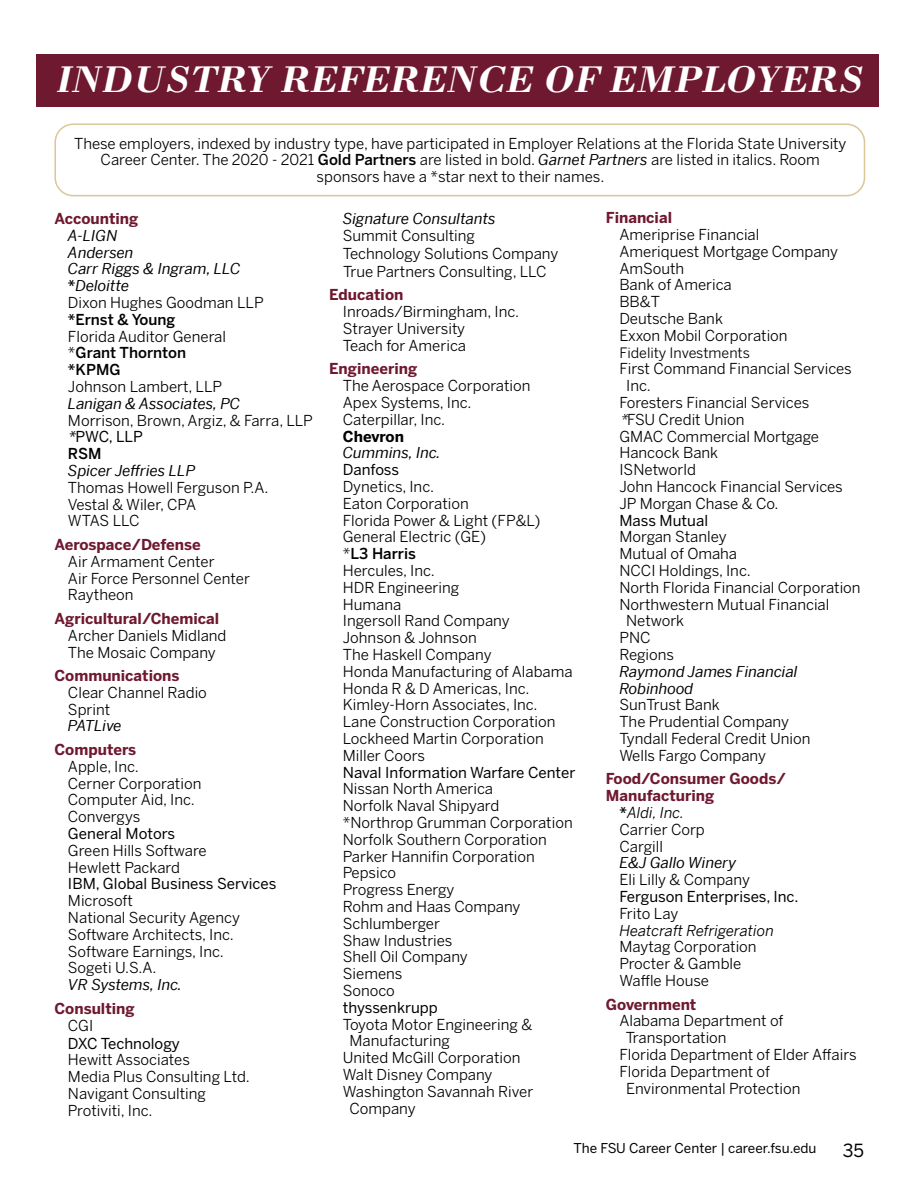
<style>
.page{position:relative;width:918px;height:1188px;background:#fff}
.page>*{position:absolute;margin:0;border:0;box-sizing:border-box;transform-origin:0 0}
.t1{font:italic 700 39px "Bodoni";color:#fff}
.t2{font:18px "Benton Sans";color:#000}
.t3{font:15px/16.8px "Benton Sans";color:#000}
.t4{font:italic 15px/16.8px "Benton Sans";color:#000}
.t5{font:700 15px "Benton Sans";color:#6f1931}
.t6{font:15px "Benton Sans";color:#000}
.t7{font:italic 15px "Benton Sans";color:#000}
.t8{font:500 15px "Benton Sans";color:#000}
.t9{font:700 15px "Benton Sans";color:#000}
.t10{font:14.25px "Benton Sans";color:#000}
.t11{font:13.5px "Benton Sans";color:#000}
.s1{font-weight:500}
.s2{font-style:italic}
.s3{font-weight:500;font-style:normal}
.s4{font-style:normal}
.s5{font-style:inherit}
</style>
<div class="page">
<div style="left:37px;top:54px;width:842px;height:52px;background:#6f1931"></div>
<div style="left:54px;top:123px;width:811px;height:73px;border:2px solid #dcc699;border-radius:18px"></div>
<h1 class="t1" style="left:57px;top:56px;width:808px">INDUSTRY REFERENCE OF EMPLOYERS</h1>
<p class="t3" style="left:74px;top:135px;width:774px;text-align:center">These employers, indexed by industry type, have participated in Employer Relations at the Florida State University<br>Career Center. The 2020 - 2021 <span class="s1">Gold Partners</span> are listed in bold. <span class="s2">Garnet Partners</span> are listed in italics. Room sponsors have a *star next to their names.</p>
<p class="t5" style="left:54px;top:210px;width:85px">Accounting</p>
<p class="t4" style="left:68px;top:227px;width:197px">A-LIGN<br>Andersen<br>Carr Riggs &amp; Ingram, LLC <span class="s3">*</span>Deloitte<br><span class="s4">Dixon Hughes Goodman LLP</span></p>
<p class="t8" style="left:68px;top:310px;width:109px">*Ernst &amp; Young</p>
<p class="t3" style="left:68px;top:328px;width:160px">Florida Auditor General *<span class="s1">Grant Thornton *KPMG</span></p>
<p class="t3" style="left:68px;top:378px;width:156px">Johnson Lambert, LLP</p>
<p class="t4" style="left:68px;top:395px;width:174px">Lanigan &amp; Associates, PC</p>
<p class="t3" style="left:68px;top:412px;width:246px">Morrison, Brown, Argiz, &amp; Farra, LLP <span class="s2">*</span><span class="s5">PWC, LLP<br></span><span class="s1">RSM</span></p>
<p class="t4" style="left:68px;top:462px;width:129px">Spicer Jeffries LLP</p>
<p class="t3" style="left:68px;top:479px;width:202px">Thomas Howell Ferguson P.A.<br>Vestal &amp; Wiler, CPA<br>WTAS LLC</p>
<p class="t5" style="left:54px;top:536px;width:148px">Aerospace/Defense</p>
<p class="t3" style="left:68px;top:553px;width:183px">Air Armament Center<br>Air Force Personnel Center<br>Raytheon</p>
<p class="t5" style="left:54px;top:610px;width:166px">Agricultural/Chemical</p>
<p class="t3" style="left:68px;top:627px;width:160px">Archer Daniels Midland<br>The Mosaic Company</p>
<p class="t5" style="left:54px;top:667px;width:127px">Communications</p>
<p class="t3" style="left:68px;top:684px;width:140px">Clear Channel Radio<br>Sprint</p>
<p class="t4" style="left:68px;top:718px;width:55px">PATLive</p>
<p class="t5" style="left:54px;top:741px;width:83px">Computers</p>
<p class="t3" style="left:68px;top:758px;width:135px">Apple, Inc.<br>Cerner Corporation<br>Computer Aid, Inc.<br>Convergys</p>
<p class="t6" style="left:68px;top:825px;width:109px">General Motors</p>
<p class="t3" style="left:68px;top:842px;width:140px">Green Hills Software<br>Hewlett Packard</p>
<p class="t6" style="left:68px;top:875px;width:210px">IBM, Global Business Services</p>
<p class="t3" style="left:68px;top:892px;width:173px">Microsoft<br>National Security Agency<br>Software Architects, Inc.<br>Software Earnings, Inc.<br>Sogeti U.S.A.</p>
<p class="t4" style="left:68px;top:976px;width:116px">VR Systems, Inc.</p>
<p class="t5" style="left:54px;top:999px;width:82px">Consulting</p>
<p class="t3" style="left:68px;top:1017px;width:27px">CGI</p>
<p class="t6" style="left:68px;top:1034px;width:114px">DXC Technology</p>
<p class="t3" style="left:68px;top:1051px;width:183px">Hewitt Associates<br>Media Plus Consulting Ltd.<br>Navigant Consulting<br>Protiviti, Inc.</p>
<p class="t5" style="left:606px;top:209px;width:68px">Financial</p>
<p class="t3" style="left:619px;top:226px;width:220px">Ameriprise Financial<br>Ameriquest Mortgage Company<br>AmSouth<br>Bank of America<br>BB&amp;T<br>Deutsche Bank<br>Exxon Mobil Corporation</p>
<p class="t10" style="left:619px;top:344px;width:132px">Fidelity Investments</p>
<p class="t3" style="left:619px;top:360px;width:234px">First Command Financial Services</p>
<p class="t3" style="left:626px;top:377px;width:26px">Inc.</p>
<p class="t3" style="left:619px;top:394px;width:191px">Foresters Financial Services</p>
<p class="t3" style="left:619px;top:411px;width:127px"><span class="s2">*</span>FSU Credit Union</p>
<p class="t3" style="left:619px;top:428px;width:201px">GMAC Commercial Mortgage</p>
<p class="t3" style="left:619px;top:444px;width:100px">Hancock Bank</p>
<p class="t3" style="left:619px;top:461px;width:78px">ISNetworld</p>
<p class="t3" style="left:619px;top:478px;width:225px">John Hancock Financial Services</p>
<p class="t3" style="left:619px;top:495px;width:161px">JP Morgan Chase &amp; Co.</p>
<p class="t6" style="left:619px;top:511px;width:90px">Mass Mutual</p>
<p class="t3" style="left:619px;top:528px;width:109px">Morgan Stanley</p>
<p class="t3" style="left:619px;top:545px;width:119px">Mutual of Omaha</p>
<p class="t3" style="left:619px;top:562px;width:133px">NCCI Holdings, Inc.</p>
<p class="t3" style="left:619px;top:579px;width:243px">North Florida Financial Corporation</p>
<p class="t3" style="left:619px;top:596px;width:212px">Northwestern Mutual Financial</p>
<p class="t3" style="left:626px;top:612px;width:60px">Network</p>
<p class="t3" style="left:619px;top:629px;width:33px">PNC</p>
<p class="t3" style="left:619px;top:646px;width:56px">Regions</p>
<p class="t4" style="left:619px;top:663px;width:180px">Raymond James Financial<br>Robinhood</p>
<p class="t3" style="left:619px;top:696px;width:193px">SunTrust Bank<br>The Prudential Company<br>Tyndall Federal Credit Union<br>Wells Fargo Company</p>
<p class="t5" style="left:606px;top:770px;width:182px">Food/Consumer Goods/</p>
<p class="t5" style="left:606px;top:787px;width:110px">Manufacturing</p>
<p class="t7" style="left:619px;top:804px;width:66px"><span class="s3">*</span>Aldi, Inc.</p>
<p class="t3" style="left:619px;top:821px;width:87px">Carrier Corp</p>
<p class="t3" style="left:619px;top:838px;width:45px">Cargill</p>
<p class="t4" style="left:619px;top:855px;width:118px">E&amp;J Gallo Winery</p>
<p class="t3" style="left:619px;top:871px;width:132px">Eli Lilly &amp; Company</p>
<p class="t6" style="left:619px;top:888px;width:181px">Ferguson Enterprises, Inc.</p>
<p class="t3" style="left:619px;top:905px;width:60px">Frito Lay</p>
<p class="t7" style="left:619px;top:921px;width:156px">Heatcraft Refrigeration</p>
<p class="t3" style="left:619px;top:938px;width:139px">Maytag Corporation<br>Procter &amp; Gamble<br>Waffle House</p>
<p class="t5" style="left:606px;top:995px;width:92px">Government</p>
<p class="t3" style="left:619px;top:1012px;width:166px">Alabama Department of</p>
<p class="t3" style="left:626px;top:1029px;width:102px">Transportation</p>
<p class="t3" style="left:619px;top:1046px;width:239px">Florida Department of Elder Affairs</p>
<p class="t3" style="left:619px;top:1063px;width:152px">Florida Department of</p>
<p class="t3" style="left:626px;top:1080px;width:176px">Environmental Protection</p>
<p class="t4" style="left:343px;top:210px;width:154px">Signature Consultants</p>
<p class="t3" style="left:343px;top:226px;width:217px;line-height:18px">Summit Consulting<br>Technology Solutions Company<br>True Partners Consulting, LLC</p>
<p class="t5" style="left:329px;top:286px;width:76px">Education</p>
<p class="t3" style="left:343px;top:303px;width:178px">Inroads/Birmingham, Inc.<br>Strayer University<br>Teach for America</p>
<p class="t5" style="left:329px;top:360px;width:90px">Engineering</p>
<p class="t3" style="left:343px;top:377px;width:189px">The Aerospace Corporation<br>Apex Systems, Inc.<br>Caterpillar, Inc.</p>
<p class="t9" style="left:343px;top:427px;width:63px">Chevron</p>
<p class="t4" style="left:343px;top:445px;width:99px">Cummins, Inc.</p>
<p class="t6" style="left:343px;top:461px;width:58px">Danfoss</p>
<p class="t3" style="left:343px;top:478px;width:231px">Dynetics, Inc.<br>Eaton Corporation<br>Florida Power &amp; Light (FP&amp;L)<br>General Electric (GE)<br>*<span class="s1">L3 Harris<br></span>Hercules, Inc.<br>HDR Engineering<br>Humana<br>Ingersoll Rand Company<br>Johnson &amp; Johnson<br>The Haskell Company<br>Honda Manufacturing of Alabama<br>Honda R &amp; D Americas, Inc.<br>Kimley-Horn Associates, Inc.<br>Lane Construction Corporation<br>Lockheed Martin Corporation<br>Miller Coors</p>
<p class="t6" style="left:343px;top:763px;width:234px">Naval Information Warfare Center</p>
<p class="t3" style="left:343px;top:780px;width:231px">Nissan North America<br>Norfolk Naval Shipyard *Northrop Grumman Corporation<br>Norfolk Southern Corporation<br>Parker Hannifin Corporation<br>Pepsico<br>Progress Energy<br>Rohm and Haas Company<br>Schlumberger<br>Shaw Industries<br>Shell Oil Company<br>Siemens<br>Sonoco</p>
<p class="t6" style="left:343px;top:998px;width:97px">thyssenkrupp</p>
<p class="t3" style="left:343px;top:1015px;width:191px">Toyota Motor Engineering &amp;</p>
<p class="t3" style="left:350px;top:1032px;width:102px">Manufacturing</p>
<p class="t3" style="left:343px;top:1049px;width:179px">United McGill Corporation</p>
<p class="t3" style="left:343px;top:1066px;width:151px">Walt Disney Company</p>
<p class="t3" style="left:343px;top:1083px;width:192px">Washington Savannah River</p>
<p class="t3" style="left:350px;top:1099px;width:68px">Company</p>
<p class="t11" style="left:573px;top:1140px;width:245px">The FSU Career Center | career.fsu.edu</p>
<p class="t2" style="left:843px;top:1140px;width:23px">35</p>
</div>
